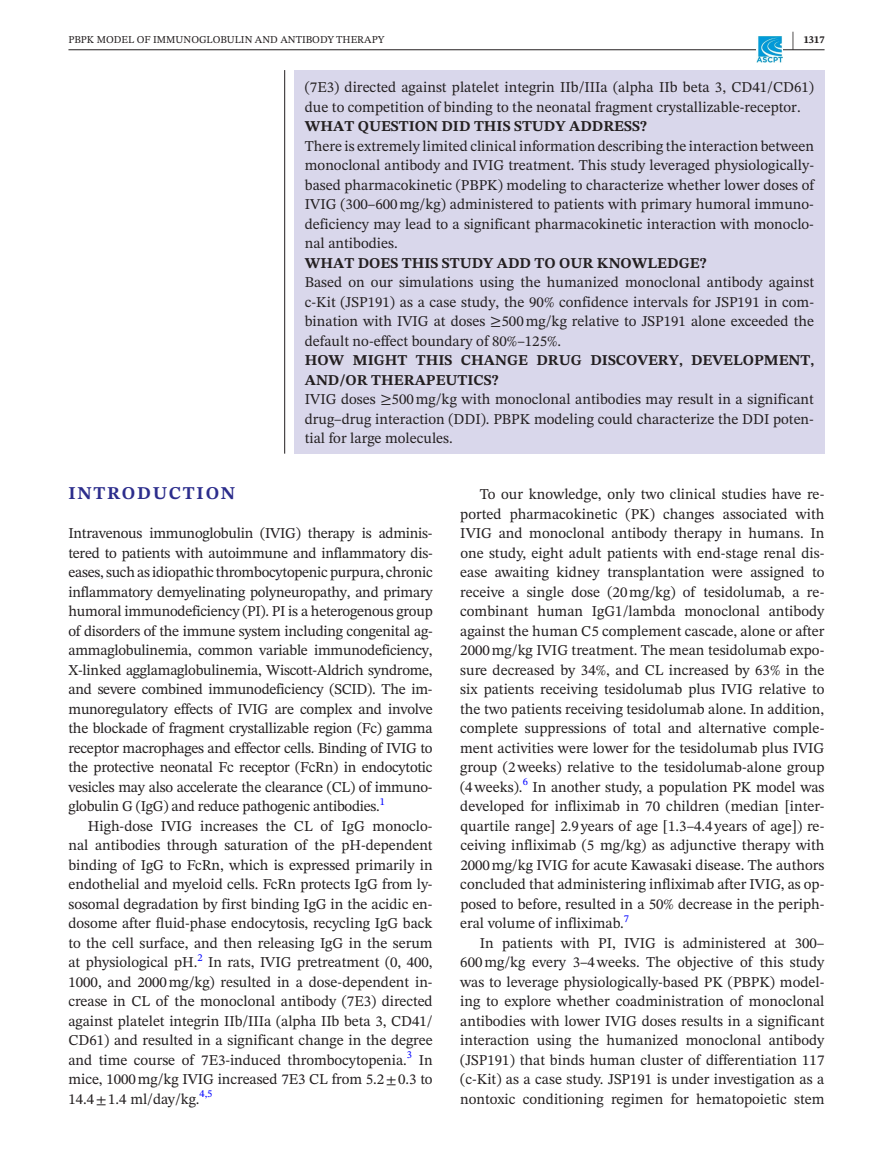
<style>
.page{position:relative;width:893px;height:1174px;background:#fff}
.page>*{position:absolute;margin:0;border:0;box-sizing:border-box;transform-origin:0 0}
.t1{font:700 21px "STIX Two Text";color:#231f20;scale:.42 1}
.t2{font:700 18px "STIX Two Text";letter-spacing:.1em;color:#2c2d8c}
.t3{font:15px/19.5px "STIX Two Text";color:#231f20;text-align:justify}
.t4{font:700 15px "STIX Two Text";color:#231f20}
.t5{font:10.5px "STIX Two Text";color:#231f20}
.t6{font:10.5px "STIX Two Text";color:#00f}
.t7{font:700 10.5px "STIX Two Text";color:#231f20}
.s1{font-family:"Cambria Math"}
.s2{font-weight:700}
.s3{font-family:"STIX"}
</style>
<div class="page">
<hr style="left:68px;top:49px;width:756px;height:1px;background:#231f20">
<img style="left:757px;top:37px;width:25px;height:25px">
<div style="left:294px;top:70px;width:530px;height:383px;background:#d9d7eb"></div>
<hr style="left:284px;top:70px;width:1px;height:383px;background:#231f20">
<h1 class="t1" style="left:792px;top:24px;width:8px">|</h1>
<p class="t5" style="left:68px;top:32px;width:318px">PBPK MODEL OF IMMUNOGLOBULIN AND ANTIBODY THERAPY</p>
<p class="t7" style="left:804px;top:32px;width:22px">1317</p>
<p class="t3" style="left:305px;top:77px;width:511px">(7E3) directed against platelet integrin IIb/IIIa (alpha IIb beta 3, CD41/CD61) due to competition of binding to the neonatal fragment crystallizable-receptor.</p>
<p class="t4" style="left:305px;top:115px;width:344px">WHAT QUESTION DID THIS STUDY ADDRESS?</p>
<p class="t3" style="left:305px;top:136px;width:511px">There is extremely limited clinical information describing the interaction between monoclonal antibody and IVIG treatment. This study leveraged physiologically&shy;based pharmacokinetic (PBPK) modeling to characterize whether lower doses of IVIG (300–600mg/kg) administered to patients with primary humoral immuno&shy;deficiency may lead to a significant pharmacokinetic interaction with monoclo&shy;nal antibodies.</p>
<p class="t4" style="left:305px;top:252px;width:403px">WHAT DOES THIS STUDY ADD TO OUR KNOWLEDGE?</p>
<p class="t3" style="left:305px;top:272px;width:511px">Based on our simulations using the humanized monoclonal antibody against c-Kit (JSP191) as a case study, the 90% confidence intervals for JSP191 in com&shy;bination with IVIG at doses <span class="s1">≥</span>500mg/kg relative to JSP191 alone exceeded the default no-effect boundary of 80%–125%.</p>
<p class="t3" style="left:305px;top:350px;width:511px;text-align:left"><span class="s2">HOW MIGHT THIS CHANGE DRUG DISCOVERY, DEVELOPMENT, AND/OR THERAPEUTICS?<br></span>IVIG doses <span class="s1">≥</span>500mg/kg with monoclonal antibodies may result in a significant drug–drug interaction (DDI). PBPK modeling could characterize the DDI poten&shy;tial for large molecules.</p>
<p class="t2" style="left:68px;top:480px;width:168px">INTRODUCTION</p>
<p class="t3" style="left:68px;top:523px;width:366px">Intravenous immunoglobulin (IVIG) therapy is adminis&shy;tered to patients with autoimmune and inflammatory dis&shy;eases, such as idiopathic thrombocytopenic purpura, chronic inflammatory demyelinating polyneuropathy, and primary humoral immunodeficiency (PI). PI is a heterogenous group of disorders of the immune system including congenital ag&shy;ammaglobulinemia, common variable immunodeficiency, X-linked agglamaglobulinemia, Wiscott-Aldrich syndrome, and severe combined immunodeficiency (SCID). The im&shy;munoregulatory effects of IVIG are complex and involve the blockade of fragment crystallizable region (Fc) gamma receptor macrophages and effector cells. Binding of IVIG to the protective neonatal Fc receptor (FcRn) in endocytotic vesicles may also accelerate the clearance (CL) of immuno&shy;globulin G (IgG) and reduce pathogenic antibodies.</p>
<p class="t6" style="left:380px;top:793px;width:7px">1</p>
<p class="t3" style="left:68px;top:816px;width:366px;text-indent:20px">High-dose IVIG increases the CL of IgG monoclo&shy;nal antibodies through saturation of the pH-dependent binding of IgG to FcRn, which is expressed primarily in endothelial and myeloid cells. FcRn protects IgG from ly&shy;sosomal degradation by first binding IgG in the acidic en&shy;dosome after fluid-phase endocytosis, recycling IgG back to the cell surface, and then releasing IgG in the serum at physiological pH.</p>
<p class="t6" style="left:197px;top:949px;width:7px">2</p>
<p class="t3" style="left:68px;top:952px;width:366px;text-indent:140px">In rats, IVIG pretreatment (0, 400, 1000, and 2000mg/kg) resulted in a dose-dependent in&shy;crease in CL of the monoclonal antibody (7E3) directed against platelet integrin IIb/IIIa (alpha IIb beta 3, CD41/ CD61) and resulted in a significant change in the degree and time course of 7E3-induced thrombocytopenia.</p>
<p class="t6" style="left:407px;top:1047px;width:7px">3</p>
<p class="t3" style="left:68px;top:1050px;width:366px;text-indent:350px">In mice, 1000mg/kg IVIG increased 7E3 CL from 5.2<span class="s3">±</span>0.3 to 14.4<span class="s3">±</span>1.4 ml/day/kg.</p>
<p class="t6" style="left:200px;top:1086px;width:14px">4,5</p>
<p class="t3" style="left:460px;top:484px;width:366px;text-indent:20px">To our knowledge, only two clinical studies have re&shy;ported pharmacokinetic (PK) changes associated with IVIG and monoclonal antibody therapy in humans. In one study, eight adult patients with end-stage renal dis&shy;ease awaiting kidney transplantation were assigned to receive a single dose (20mg/kg) of tesidolumab, a re&shy;combinant human IgG1/lambda monoclonal antibody against the human C5 complement cascade, alone or after 2000mg/kg IVIG treatment. The mean tesidolumab expo&shy;sure decreased by 34%, and CL increased by 63% in the six patients receiving tesidolumab plus IVIG relative to the two patients receiving tesidolumab alone. In addition, complete suppressions of total and alternative comple&shy;ment activities were lower for the tesidolumab plus IVIG group (2weeks) relative to the tesidolumab-alone group (4weeks).</p>
<p class="t6" style="left:523px;top:774px;width:7px">6</p>
<p class="t3" style="left:460px;top:777px;width:366px;text-indent:72px">In another study, a population PK model was developed for infliximab in 70 children (median [inter&shy;quartile range] 2.9 years of age [1.3–4.4 years of age]) re&shy;ceiving infliximab (5 mg/kg) as adjunctive therapy with 2000mg/kg IVIG for acute Kawasaki disease. The authors concluded that administering infliximab after IVIG, as op&shy;posed to before, resulted in a 50% decrease in the periph&shy;eral volume of infliximab.</p>
<p class="t6" style="left:624px;top:910px;width:7px">7</p>
<p class="t3" style="left:460px;top:933px;width:366px;text-indent:20px">In patients with PI, IVIG is administered at 300– 600mg/kg every 3–4weeks. The objective of this study was to leverage physiologically-based PK (PBPK) model&shy;ing to explore whether coadministration of monoclonal antibodies with lower IVIG doses results in a significant interaction using the humanized monoclonal antibody (JSP191) that binds human cluster of differentiation 117 (c-Kit) as a case study. JSP191 is under investigation as a nontoxic conditioning regimen for hematopoietic stem</p>
</div>
